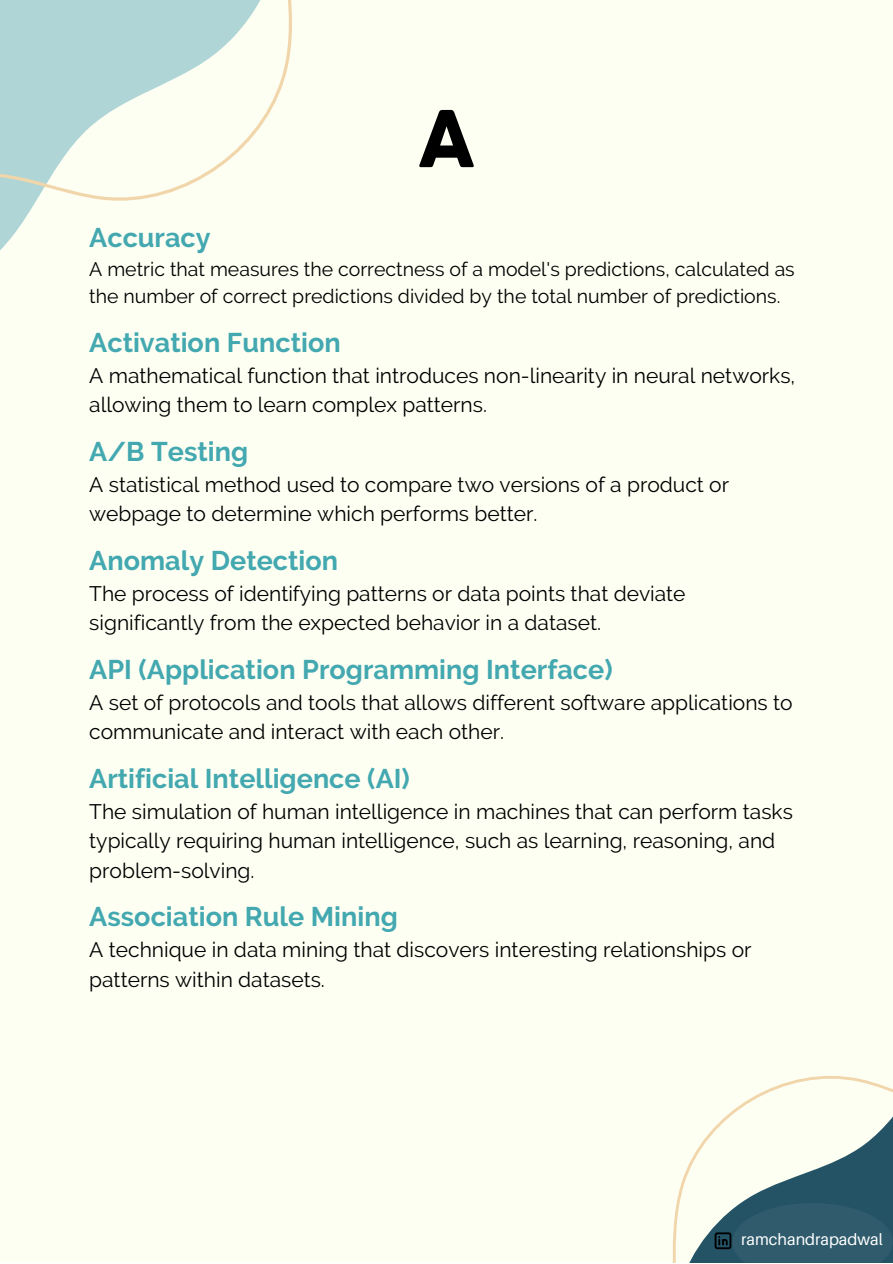
<style>
.page{position:relative;width:893px;height:1264px;background:#fff}
.page>*{position:absolute;margin:0;border:0;box-sizing:border-box;transform-origin:0 0}
.t1{font:86.85px "Archive";color:#000}
.t2{font:700 27px "Raleway";color:#43a8b0}
.t3{font:21px/29.2px "Raleway";color:#000}
.t4{font:19.5px/27px "Raleway";color:#000}
.t5{font:16.2px "Aileron";color:#fff}
</style>
<div class="page">
<div style="left:0;top:0;width:892px;height:1262px;background:#fefff3"></div>
<svg style="left:672px;top:1076px;width:220px;height:186px"></svg>
<svg style="left:0;top:0;width:292px;height:250px"></svg>
<svg style="left:714px;top:1202px;width:178px;height:60px;background:#325d6d"></svg>
<p class="t2" style="left:89px;top:221px;width:123px">Accuracy</p>
<p class="t1" style="left:418px;top:87px;width:58px">A</p>
<p class="t4" style="left:89px;top:255px;width:707px">A metric that measures the correctness of a model's predictions, calculated as the number of correct predictions divided by the total number of predictions.</p>
<p class="t2" style="left:89px;top:326px;width:253px">Activation Function</p>
<p class="t3" style="left:89px;top:361px;width:707px">A mathematical function that introduces non-linearity in neural networks, allowing them to learn complex patterns.</p>
<p class="t2" style="left:89px;top:435px;width:160px">A/B Testing</p>
<p class="t3" style="left:89px;top:470px;width:641px">A statistical method used to compare two versions of a product or webpage to determine which performs better.</p>
<p class="t2" style="left:89px;top:544px;width:250px">Anomaly Detection</p>
<p class="t3" style="left:89px;top:579px;width:597px">The process of identifying patterns or data points that deviate significantly from the expected behavior in a dataset.</p>
<p class="t2" style="left:89px;top:653px;width:525px">API (Application Programming Interface)</p>
<p class="t3" style="left:89px;top:688px;width:705px">A set of protocols and tools that allows different software applications to communicate and interact with each other.</p>
<p class="t2" style="left:89px;top:762px;width:322px">Artificial Intelligence (AI)</p>
<p class="t3" style="left:89px;top:797px;width:705px">The simulation of human intelligence in machines that can perform tasks typically requiring human intelligence, such as learning, reasoning, and problem-solving.</p>
<p class="t2" style="left:89px;top:900px;width:310px">Association Rule Mining</p>
<p class="t3" style="left:89px;top:935px;width:663px">A technique in data mining that discovers interesting relationships or patterns within datasets.</p>
<p class="t5" style="left:741px;top:1229px;width:143px">ramchandrapadwal</p>
</div>
